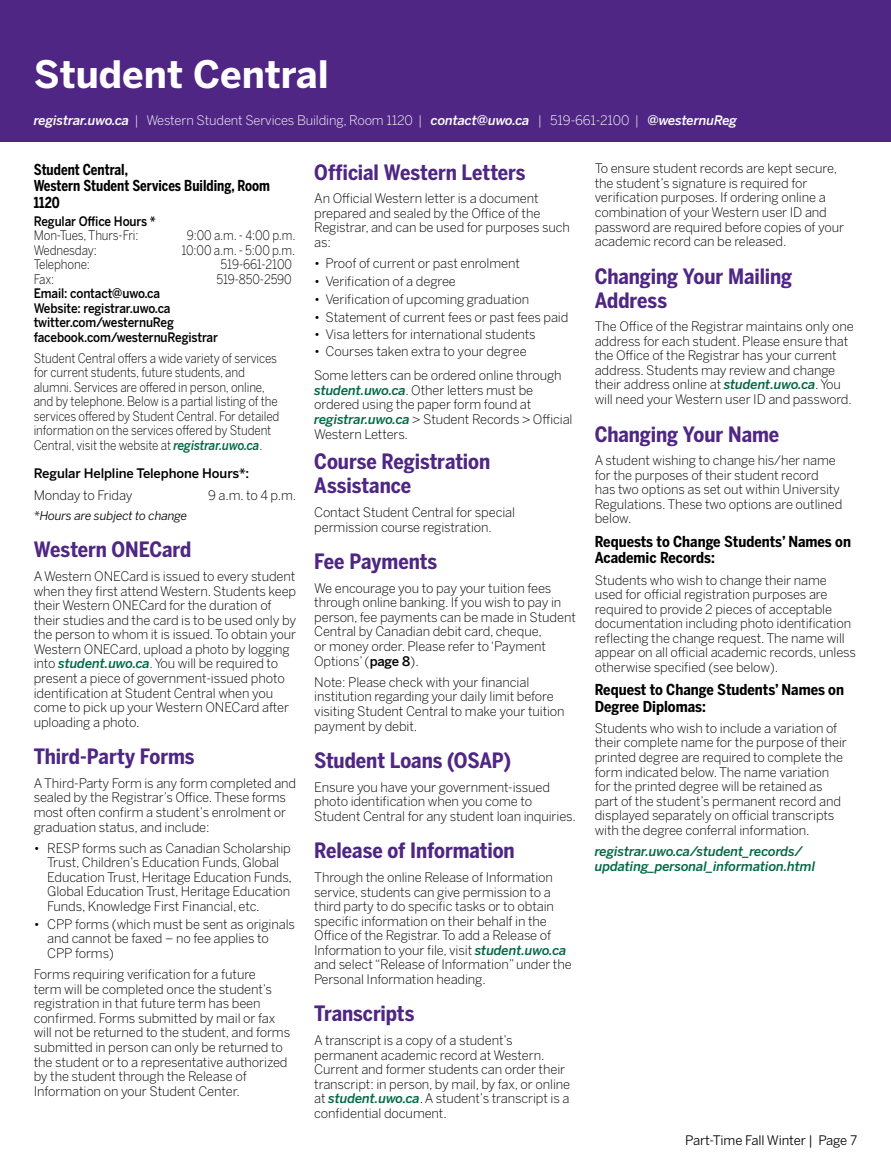
<style>
.page{position:relative;width:891px;height:1161px;background:#fff}
.page>*{position:absolute;margin:0;border:0;box-sizing:border-box;transform-origin:0 0}
.t1{font:700 37.5px "Benton Sans";color:#fff}
.t2{font:700 21px/24px "Benton Sans Cond";letter-spacing:-.005em;color:#4f2683}
.t3{font:700 15px/16.5px "Benton Sans Cond";color:#000}
.t4{font:700 15px/16.5px "Benton Sans Cond";color:#000;scale:.9 1}
.t5{font:300 13.05px/14.5px "Benton Sans";letter-spacing:-.01em;color:#000}
.t6{font:300 13.05px/14.5px "Benton Sans";letter-spacing:-.01em;color:#000;scale:.9 1}
.t7{font:500 13.05px/14.5px "Benton Sans";letter-spacing:-.01em;color:#000;scale:.9 1}
.t8{font:300 13.05px "Benton Sans";letter-spacing:-.01em;color:#fff}
.t9{font:italic 500 13.05px/14.5px "Benton Sans";letter-spacing:-.01em;color:#006845}
.t10{font:500 13.05px "Benton Sans";letter-spacing:-.01em;color:#000}
.t11{font:13.05px "Benton Sans";letter-spacing:-.01em;color:#000}
.t12{font:italic 12px "Benton Sans";letter-spacing:-.01em;color:#000}
.s1{font-weight:500;font-style:italic}
.s2{font-weight:500;font-style:italic;color:#006845}
.s3{font-weight:500}
</style>
<div class="page">
<div style="left:0;top:0;width:891px;height:142px;background:#4f2683"></div>
<h1 class="t1" style="left:34px;top:52px;width:297px">Student Central</h1>
<p class="t8" style="left:34px;top:113px;width:705px"><span class="s1">registrar.uwo.ca</span> | Western Student Services Building, Room 1120 | <span class="s1">contact@uwo.ca</span> | 519-661-2100 | <span class="s1">@westernuReg</span></p>
<p class="t4" style="left:34px;top:161px;width:264px">Student Central,<br>Western Student Services Building, Room<br>1120</p>
<p class="t7" style="left:34px;top:213px;width:137px">Regular Office Hours *</p>
<p class="t6" style="left:34px;top:228px;width:118px">Mon-Tues, Thurs-Fri:</p>
<p class="t6" style="left:187px;top:228px;width:122px">9:00 a.m. - 4:00 p.m.</p>
<p class="t6" style="left:34px;top:243px;width:72px">Wednesday:</p>
<p class="t6" style="left:181px;top:243px;width:128px">10:00 a.m. - 5:00 p.m.</p>
<p class="t6" style="left:34px;top:257px;width:64px">Telephone:</p>
<p class="t6" style="left:221px;top:257px;width:81px">519-661-2100</p>
<p class="t6" style="left:34px;top:272px;width:24px">Fax:</p>
<p class="t6" style="left:216px;top:272px;width:85px">519-850-2590</p>
<p class="t7" style="left:34px;top:286px;width:206px">Email: contact@uwo.ca<br>Website: registrar.uwo.ca twitter.com/westernuReg facebook.com/westernuRegistrar</p>
<p class="t6" style="left:34px;top:350px;width:275px">Student Central offers a wide variety of services for current students, future students, and alumni. Services are offered in person, online, and by telephone. Below is a partial listing of the services offered by Student Central. For detailed information on the services offered by Student Central, visit the website at <span class="s2">registrar.uwo.ca</span>.</p>
<p class="t10" style="left:34px;top:466px;width:217px">Regular Helpline Telephone Hours*:</p>
<p class="t5" style="left:34px;top:488px;width:100px">Monday to Friday</p>
<p class="t5" style="left:208px;top:488px;width:90px">9 a.m. to 4 p.m.</p>
<p class="t12" style="left:34px;top:509px;width:155px">*Hours are subject to change</p>
<h2 class="t2" style="left:34px;top:538px;width:159px">Western ONECard</h2>
<p class="t5" style="left:34px;top:569px;width:264px">A Western ONECard is issued to every student when they first attend Western. Students keep their Western ONECard for the duration of their studies and the card is to be used only by the person to whom it is issued. To obtain your Western ONECard, upload a photo by logging into <span class="s2">student.uwo.ca</span>. You will be required to present a piece of government-issued photo identification at Student Central when you come to pick up your Western ONECard after uploading a photo.</p>
<h2 class="t2" style="left:34px;top:744px;width:162px">Third-Party Forms</h2>
<p class="t5" style="left:34px;top:776px;width:264px">A Third-Party Form is any form completed and sealed by the Registrar’s Office. These forms most often confirm a student’s enrolment or graduation status, and include:</p>
<p class="t5" style="left:47px;top:841px;width:246px;text-indent:-13px">• RESP forms such as Canadian Scholarship Trust, Children’s Education Funds, Global Education Trust, Heritage Education Funds, Global Education Trust, Heritage Education Funds, Knowledge First Financial, etc.</p>
<p class="t5" style="left:47px;top:917px;width:249px;text-indent:-13px">• CPP forms (which must be sent as originals and cannot be faxed – no fee applies to<br>CPP forms)</p>
<p class="t5" style="left:34px;top:967px;width:258px">Forms requiring verification for a future<br>term will be completed once the student’s registration in that future term has been confirmed. Forms submitted by mail or fax will not be returned to the student, and forms submitted in person can only be returned to the student or to a representative authorized by the student through the Release of Information on your Student Center.</p>
<h2 class="t2" style="left:314px;top:160px;width:213px">Official Western Letters</h2>
<p class="t5" style="left:314px;top:191px;width:257px">An Official Western letter is a document prepared and sealed by the Office of the<br>Registrar, and can be used for purposes such as:</p>
<p class="t5" style="left:314px;top:256px;width:207px">• Proof of current or past enrolment</p>
<p class="t5" style="left:314px;top:274px;width:143px">• Verification of a degree</p>
<p class="t5" style="left:314px;top:292px;width:217px">• Verification of upcoming graduation</p>
<p class="t5" style="left:314px;top:309px;width:256px">• Statement of current fees or past fees paid</p>
<p class="t5" style="left:314px;top:327px;width:223px">• Visa letters for international students</p>
<p class="t5" style="left:314px;top:339px;width:249px;line-height:24.3px">• Courses taken extra to your degree<br>Some letters can be ordered online through</p>
<p class="t5" style="left:314px;top:383px;width:260px"><span class="s2">student.uwo.ca</span>. Other letters must be ordered using the paper form found at <span class="s2">registrar.uwo.ca</span> &gt; Student Records &gt; Official Western Letters.</p>
<h2 class="t2" style="left:314px;top:450px;width:177px">Course Registration<br>Assistance</h2>
<p class="t5" style="left:314px;top:505px;width:202px">Contact Student Central for special permission course registration.</p>
<h2 class="t2" style="left:314px;top:549px;width:125px">Fee Payments</h2>
<p class="t5" style="left:314px;top:581px;width:263px">We encourage you to pay your tuition fees through online banking. If you wish to pay in person, fee payments can be made in Student Central by Canadian debit card, cheque,<br>or money order. Please refer to ‘Payment Options’ (<span class="s3">page 8</span>).</p>
<p class="t5" style="left:314px;top:675px;width:252px">Note: Please check with your financial institution regarding your daily limit before visiting Student Central to make your tuition payment by debit.</p>
<h2 class="t2" style="left:314px;top:748px;width:198px">Student Loans (OSAP)</h2>
<p class="t5" style="left:314px;top:780px;width:263px">Ensure you have your government-issued photo identification when you come to<br>Student Central for any student loan inquiries.</p>
<h2 class="t2" style="left:314px;top:839px;width:202px">Release of Information</h2>
<p class="t5" style="left:314px;top:870px;width:259px">Through the online Release of Information service, students can give permission to a third party to do specific tasks or to obtain specific information on their behalf in the Office of the Registrar. To add a Release of Information to your file, visit <span class="s2">student.uwo.ca </span>and select “Release of Information” under the Personal Information heading.</p>
<h2 class="t2" style="left:314px;top:1002px;width:102px">Transcripts</h2>
<p class="t5" style="left:314px;top:1033px;width:258px">A transcript is a copy of a student’s permanent academic record at Western.<br>Current and former students can order their transcript: in person, by mail, by fax, or online at <span class="s2">student.uwo.ca</span>. A student’s transcript is a confidential document.</p>
<p class="t5" style="left:595px;top:161px;width:251px">To ensure student records are kept secure, the student’s signature is required for verification purposes. If ordering online a combination of your Western user ID and password are required before copies of your academic record can be released.</p>
<h2 class="t2" style="left:595px;top:264px;width:199px">Changing Your Mailing<br>Address</h2>
<p class="t5" style="left:595px;top:319px;width:261px">The Office of the Registrar maintains only one address for each student. Please ensure that the Office of the Registrar has your current address. Students may review and change their address online at <span class="s2">student.uwo.ca</span>. You will need your Western user ID and password.</p>
<h2 class="t2" style="left:595px;top:422px;width:186px">Changing Your Name</h2>
<p class="t5" style="left:595px;top:453px;width:249px">A student wishing to change his/her name for the purposes of their student record has two options as set out within University Regulations. These two options are outlined below.</p>
<p class="t3" style="left:595px;top:533px;width:258px">Requests to Change Students’ Names on<br>Academic Records:</p>
<p class="t5" style="left:595px;top:572px;width:263px">Students who wish to change their name used for official registration purposes are required to provide 2 pieces of acceptable documentation including photo identification reflecting the change request. The name will appear on all official academic records, unless otherwise specified (see below).</p>
<p class="t3" style="left:595px;top:681px;width:251px">Request to Change Students’ Names on<br>Degree Diplomas:</p>
<p class="t5" style="left:595px;top:721px;width:254px">Students who wish to include a variation of their complete name for the purpose of their printed degree are required to complete the form indicated below. The name variation for the printed degree will be retained as part of the student’s permanent record and displayed separately on official transcripts with the degree conferral information.</p>
<p class="t9" style="left:595px;top:844px;width:222px">registrar.uwo.ca/student_records/ updating_personal_information.html</p>
<p class="t11" style="left:685px;top:1132px;width:173px">Part-Time Fall Winter | Page 7</p>
</div>
